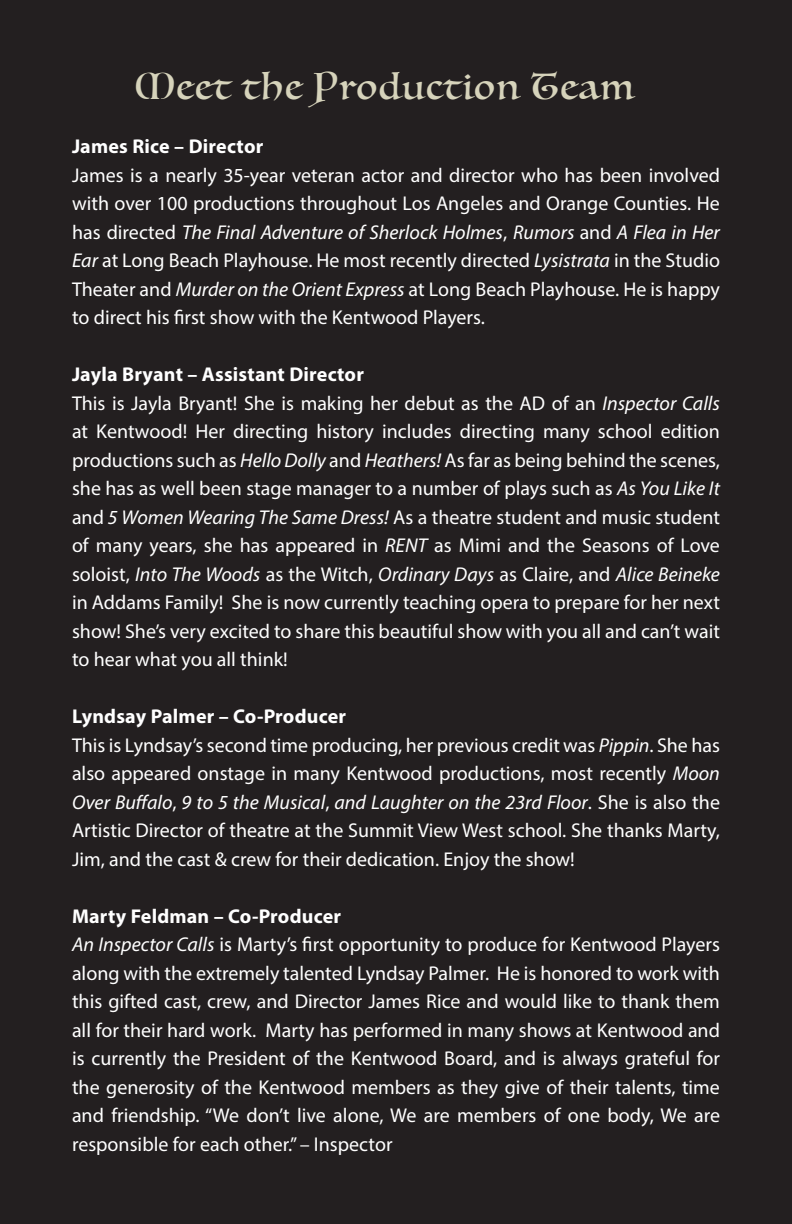
<style>
.page{position:relative;width:792px;height:1224px;background:#231f20}
.page>*{position:absolute;margin:0;border:0;box-sizing:border-box;transform-origin:0 0}
.t1{font:36px "Luminari";letter-spacing:.05em;color:#d6d3bb}
.t2{font:20px/28.4px "Myriad Pro";color:#fff;text-align:justify}
.t3{font:700 20px "Myriad Pro";letter-spacing:.01em;color:#fff}
.s1{font-style:italic}
</style>
<div class="page">
<p class="t1" style="left:135px;top:56px;width:500px">Meet the Production Team</p>
<p class="t3" style="left:72px;top:133px;width:193px">James Rice – Director</p>
<p class="t2" style="left:72px;top:161px;width:650px">James is a nearly 35-year veteran actor and director who has been involved with over 100 productions throughout Los Angeles and Orange Counties. He has directed <span class="s1">The Final Adventure of Sherlock Holmes</span>, <span class="s1">Rumors</span> and <span class="s1">A Flea in Her Ear</span> at Long Beach Playhouse. He most recently directed <span class="s1">Lysistrata</span> in the Studio Theater and <span class="s1">Murder on the Orient Express</span> at Long Beach Playhouse. He is happy to direct his first show with the Kentwood Players.</p>
<p class="t3" style="left:72px;top:361px;width:294px">Jayla Bryant – Assistant Director</p>
<p class="t2" style="left:72px;top:389px;width:650px">This is Jayla Bryant! She is making her debut as the AD of an <span class="s1">Inspector Calls </span>at Kentwood! Her directing history includes directing many school edition productions such as <span class="s1">Hello Dolly</span> and <span class="s1">Heathers!</span> As far as being behind the scenes, she has as well been stage manager to a number of plays such as <span class="s1">As You Like It </span>and <span class="s1">5 Women Wearing The Same Dress!</span> As a theatre student and music student of many years, she has appeared in <span class="s1">RENT</span> as Mimi and the Seasons of Love soloist, <span class="s1">Into The Woods</span> as the Witch, <span class="s1">Ordinary Days</span> as Claire, and <span class="s1">Alice Beineke </span>in Addams Family! She is now currently teaching opera to prepare for her next show! She’s very excited to share this beautiful show with you all and can’t wait to hear what you all think!</p>
<p class="t3" style="left:72px;top:703px;width:276px">Lyndsay Palmer – Co-Producer</p>
<p class="t2" style="left:72px;top:731px;width:650px">This is Lyndsay’s second time producing, her previous credit was <span class="s1">Pippin</span>. She has also appeared onstage in many Kentwood productions, most recently <span class="s1">Moon Over Buffalo</span>, <span class="s1">9 to 5 the Musical</span>, <span class="s1">and Laughter on the 23rd Floor</span>. She is also the Artistic Director of theatre at the Summit View West school. She thanks Marty, Jim, and the cast &amp; crew for their dedication. Enjoy the show!</p>
<p class="t3" style="left:72px;top:903px;width:271px">Marty Feldman – Co-Producer</p>
<p class="t2" style="left:72px;top:930px;width:650px"><span class="s1">An Inspector Calls</span> is Marty’s first opportunity to produce for Kentwood Players along with the extremely talented Lyndsay Palmer. He is honored to work with this gifted cast, crew, and Director James Rice and would like to thank them all for their hard work. Marty has performed in many shows at Kentwood and is currently the President of the Kentwood Board, and is always grateful for the generosity of the Kentwood members as they give of their talents, time and friendship. “We don’t live alone, We are members of one body, We are responsible for each other.” – Inspector</p>
</div>
